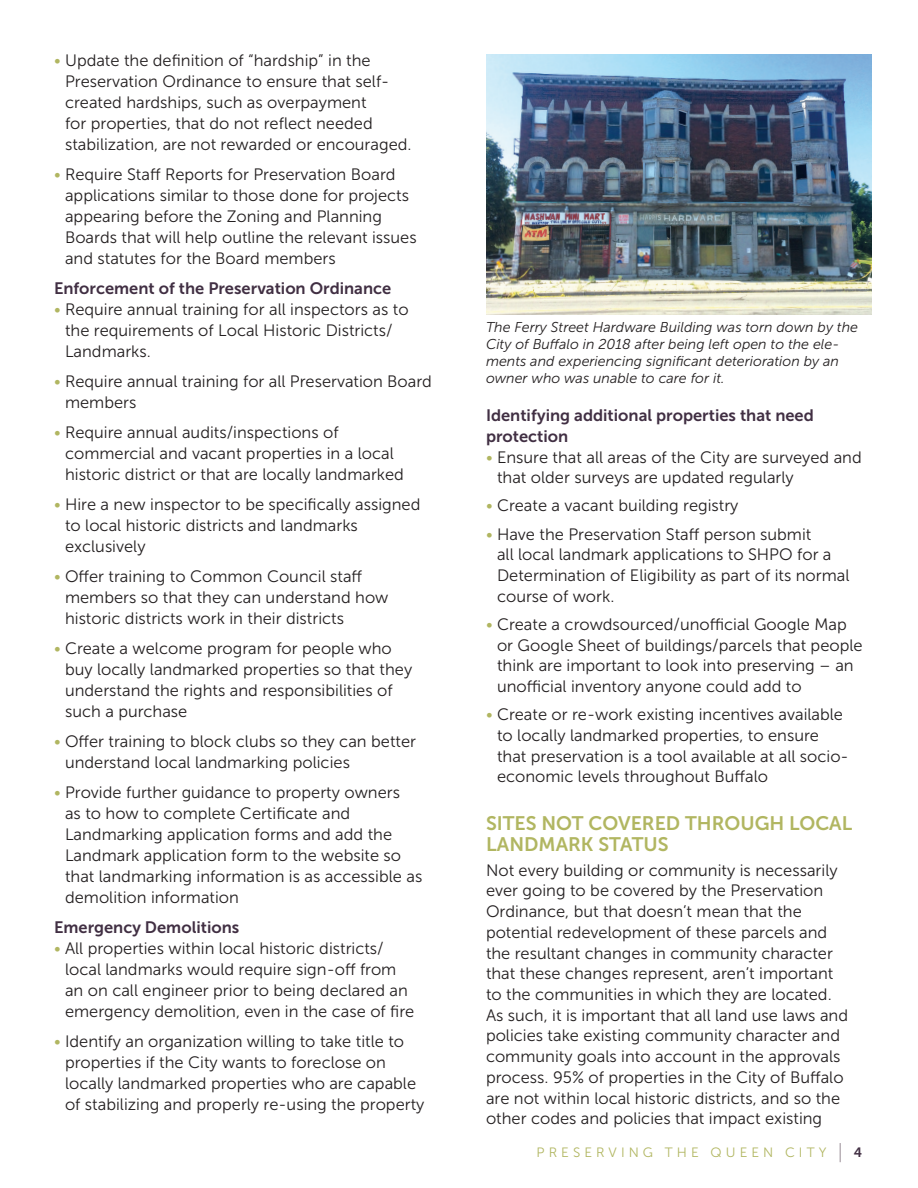
<style>
.page{position:relative;width:918px;height:1188px;background:#fff}
.page>*{position:absolute;margin:0;border:0;box-sizing:border-box;transform-origin:0 0}
.t1{font:19.5px/20.7px "Museo Sans 700";color:#b1b661}
.t2{font:16.5px/21px "Museo Sans 300";color:#231f20}
.t3{font:16.5px/20.7px "Museo Sans 700";color:#412f43}
.t4{font:italic 14.25px/17.1px "Museo Sans 300";color:#231f20}
.t5{font:13.5px "Museo Sans 300";letter-spacing:.3em;color:#b1b661}
.s1{color:#b1b661}
.s2{font-size:20.25px;color:#8b7d88}
.s3{font-family:"Museo Sans 700";color:#412f43}
</style>
<div class="page">
<img style="left:486px;top:54px;width:385px;height:261px">
<p class="t2" style="left:65px;top:50px;width:348px;text-indent:-11px"><span class="s1">•</span> Update the definition of “hardship” in the Preservation Ordinance to ensure that self&shy;created hardships, such as overpayment<br>for properties, that do not reflect needed stabilization, are not rewarded or encouraged.</p>
<p class="t2" style="left:65px;top:164px;width:353px;text-indent:-11px"><span class="s1">•</span> Require Staff Reports for Preservation Board applications similar to those done for projects appearing before the Zoning and Planning Boards that will help outline the relevant issues and statutes for the Board members</p>
<p class="t3" style="left:54px;top:278px;width:339px">Enforcement of the Preservation Ordinance</p>
<p class="t2" style="left:65px;top:299px;width:345px;text-indent:-11px"><span class="s1">•</span> Require annual training for all inspectors as to the requirements of Local Historic Districts/<br>Landmarks.</p>
<p class="t2" style="left:65px;top:371px;width:368px;text-indent:-11px"><span class="s1">•</span> Require annual training for all Preservation Board members</p>
<p class="t2" style="left:65px;top:422px;width:340px;text-indent:-11px"><span class="s1">•</span> Require annual audits/inspections of commercial and vacant properties in a local historic district or that are locally landmarked</p>
<p class="t2" style="left:65px;top:494px;width:357px;text-indent:-11px"><span class="s1">•</span> Hire a new inspector to be specifically assigned to local historic districts and landmarks exclusively</p>
<p class="t2" style="left:65px;top:566px;width:325px;text-indent:-11px"><span class="s1">•</span> Offer training to Common Council staff members so that they can understand how historic districts work in their districts</p>
<p class="t2" style="left:65px;top:638px;width:349px;text-indent:-11px"><span class="s1">•</span> Create a welcome program for people who buy locally landmarked properties so that they understand the rights and responsibilities of such a purchase</p>
<p class="t2" style="left:65px;top:731px;width:353px;text-indent:-11px"><span class="s1">•</span> Offer training to block clubs so they can better understand local landmarking policies</p>
<p class="t2" style="left:65px;top:782px;width:359px;text-indent:-11px"><span class="s1">•</span> Provide further guidance to property owners<br>as to how to complete Certificate and Landmarking application forms and add the Landmark application form to the website so that landmarking information is as accessible as demolition information</p>
<p class="t3" style="left:54px;top:917px;width:187px">Emergency Demolitions</p>
<p class="t2" style="left:65px;top:938px;width:351px;text-indent:-11px"><span class="s1">•</span> All properties within local historic districts/ local landmarks would require sign-off from an on call engineer prior to being declared an emergency demolition, even in the case of fire</p>
<p class="t2" style="left:65px;top:1031px;width:361px;text-indent:-11px"><span class="s1">•</span> Identify an organization willing to take title to properties if the City wants to foreclose on locally landmarked properties who are capable of stabilizing and properly re-using the property</p>
<p class="t4" style="left:486px;top:318px;width:374px">The Ferry Street Hardware Building was torn down by the City of Buffalo in 2018 after being left open to the ele&shy;ments and experiencing significant deterioration by an owner who was unable to care for it.</p>
<p class="t3" style="left:486px;top:405px;width:329px">Identifying additional properties that need protection</p>
<p class="t2" style="left:497px;top:447px;width:366px;text-indent:-11px"><span class="s1">•</span> Ensure that all areas of the City are surveyed and that older surveys are updated regularly</p>
<p class="t2" style="left:486px;top:495px;width:254px"><span class="s1">•</span> Create a vacant building registry</p>
<p class="t2" style="left:497px;top:524px;width:354px;text-indent:-11px"><span class="s1">•</span> Have the Preservation Staff person submit<br>all local landmark applications to SHPO for a Determination of Eligibility as part of its normal course of work.</p>
<p class="t2" style="left:497px;top:614px;width:367px;text-indent:-11px"><span class="s1">•</span> Create a crowdsourced/unofficial Google Map or Google Sheet of buildings/parcels that people think are important to look into preserving – an unofficial inventory anyone could add to</p>
<p class="t2" style="left:497px;top:704px;width:353px;text-indent:-11px"><span class="s1">•</span> Create or re-work existing incentives available to locally landmarked properties, to ensure that preservation is a tool available at all socio&shy;economic levels throughout Buffalo</p>
<p class="t1" style="left:486px;top:813px;width:368px">SITES NOT COVERED THROUGH LOCAL<br>LANDMARK STATUS</p>
<p class="t2" style="left:486px;top:860px;width:364px">Not every building or community is necessarily ever going to be covered by the Preservation Ordinance, but that doesn’t mean that the potential redevelopment of these parcels and the resultant changes in community character that these changes represent, aren’t important to the communities in which they are located.<br>As such, it is important that all land use laws and policies take existing community character and community goals into account in the approvals process. 95% of properties in the City of Buffalo are not within local historic districts, and so the other codes and policies that impact existing</p>
<p class="t5" style="left:537px;top:1146px;width:327px">PRESERVING THE QUEEN CITY <span class="s2">|</span> <span class="s3">4</span></p>
</div>
